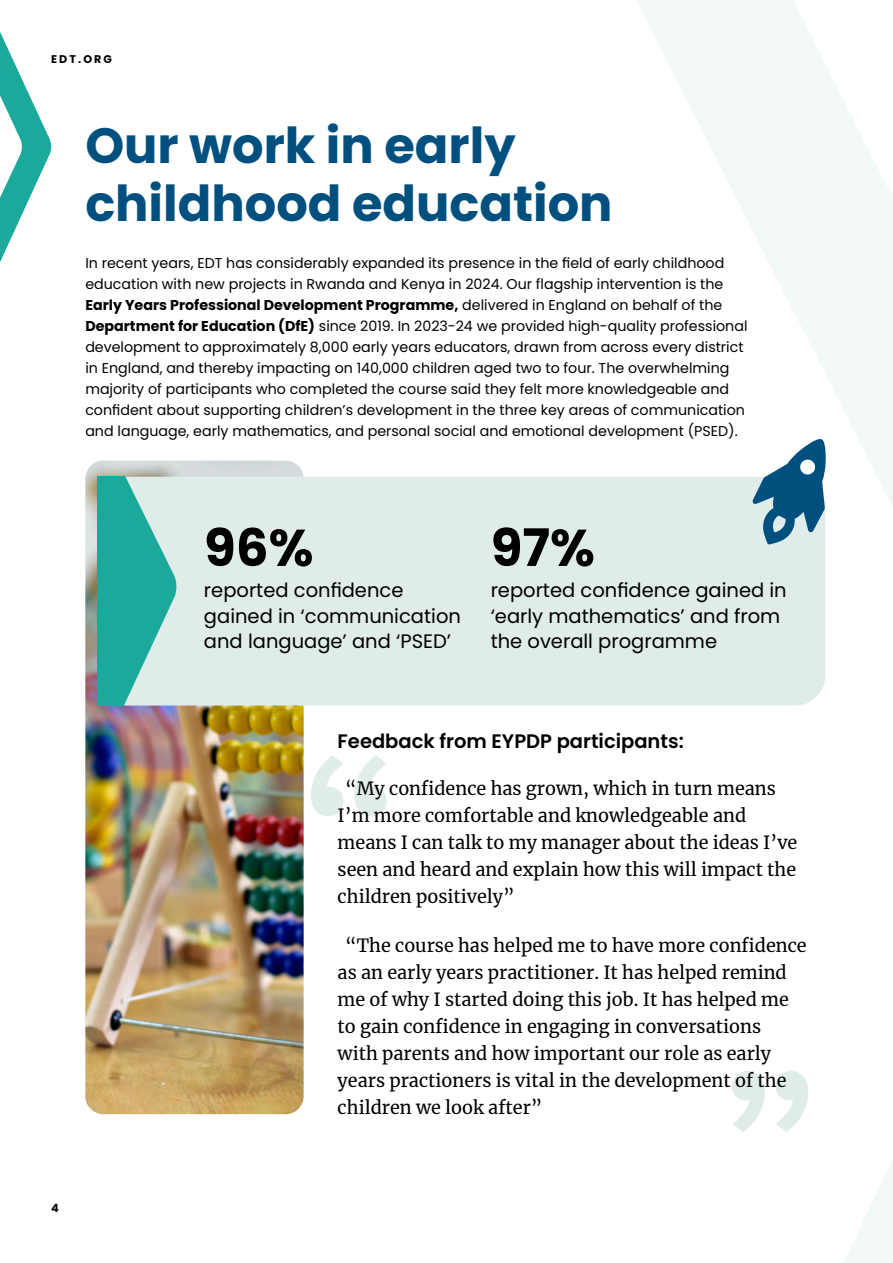
<style>
.page{position:relative;width:893px;height:1263px;background:#fff}
.page>*{position:absolute;margin:0;border:0;box-sizing:border-box;transform-origin:0 0}
.t1{font:700 51.6px "Poppins";color:#000}
.t2{font:700 49.5px/58.5px "Poppins";color:#00507f}
.t3{font:19.5px/25.5px "Poppins";color:#000}
.t4{font:600 19.5px "Poppins";color:#000}
.t5{font:18px/27px "Merriweather";color:#000}
.t6{font:14.25px/21px "Poppins";color:#000}
.t7{font:700 11.4px "Poppins";color:#000}
.t8{font:700 11.1px "Poppins";letter-spacing:.19em;color:#000}
.s1{font-weight:700}
</style>
<div class="page">
<img style="left:85px;top:460px;width:219px;height:654px">
<div style="left:98px;top:477px;width:727px;height:228px;background:#dfecea;border-radius:30px"></div>
<svg style="left:0;top:32px;width:51px;height:230px"></svg>
<svg style="left:618px;top:0;width:275px;height:1263px"></svg>
<svg style="left:311px;top:755px;width:76px;height:61px"></svg>
<svg style="left:732px;top:1071px;width:76px;height:61px"></svg>
<svg style="left:752px;top:439px;width:74px;height:105px"></svg>
<svg style="left:98px;top:477px;width:78px;height:229px"></svg>
<p class="t8" style="left:51px;top:53px;width:63px">EDT.ORG</p>
<h2 class="t2" style="left:85px;top:116px;width:529px">Our work in early childhood education</h2>
<p class="t6" style="left:85px;top:252px;width:664px">In recent years, EDT has considerably expanded its presence in the field of early childhood education with new projects in Rwanda and Kenya in 2024. Our flagship intervention is the <span class="s1">Early Years Professional Development Programme,</span> delivered in England on behalf of the <span class="s1">Department for Education (DfE)</span> since 2019. In 2023-24 we provided high-quality professional development to approximately 8,000 early years educators, drawn from across every district in England, and thereby impacting on 140,000 children aged two to four. The overwhelming majority of participants who completed the course said they felt more knowledgeable and confident about supporting children’s development in the three key areas of communication and language, early mathematics, and personal social and emotional development (PSED).</p>
<h1 class="t1" style="left:204px;top:518px;width:111px">96%</h1>
<h3 class="t3" style="left:204px;top:578px;width:258px">reported confidence gained in ‘communication and language’ and ‘PSED’</h3>
<h1 class="t1" style="left:491px;top:518px;width:106px">97%</h1>
<h3 class="t3" style="left:491px;top:578px;width:298px">reported confidence gained in ‘early mathematics’ and from the overall programme</h3>
<h3 class="t4" style="left:338px;top:730px;width:348px">Feedback from EYPDP participants:</h3>
<p class="t7" style="left:51px;top:1201px;width:9px">4</p>
<p class="t5" style="left:338px;top:774px;width:461px;text-indent:8px">“My confidence has grown, which in turn means I’m more comfortable and knowledgeable and means I can talk to my manager about the ideas I’ve seen and heard and explain how this will impact the children positively”</p>
<p class="t5" style="left:338px;top:932px;width:471px;text-indent:8px">“The course has helped me to have more confidence as an early years practitioner. It has helped remind me of why I started doing this job. It has helped me to gain confidence in engaging in conversations<br>with parents and how important our role as early years practioners is vital in the development of the children we look after”</p>
</div>
